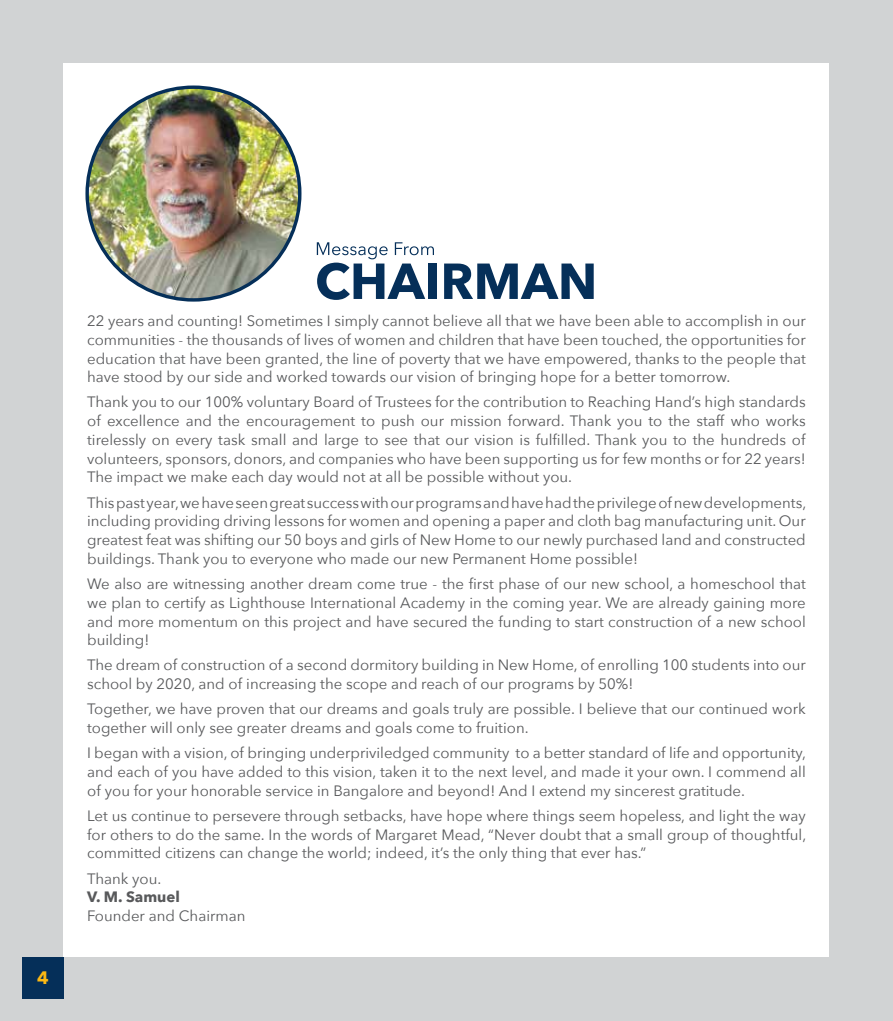
<style>
.page{position:relative;width:893px;height:1021px;background:#fff}
.page>*{position:absolute;margin:0;border:0;box-sizing:border-box;transform-origin:0 0}
.t1{font:700 18px "Avenir Next";color:#fdb913}
.t2{font:15px/18.8px "Avenir Next";color:#58595b;text-align:justify}
.t3{font:700 15px "Avenir Next";color:#58595b}
</style>
<div class="page">
<div style="left:0;top:0;width:893px;height:1020px;background:#d1d3d4"></div>
<div style="left:64px;top:64px;width:765px;height:893px;background:#fff"></div>
<img style="left:87px;top:87px;width:213px;height:213px;border-radius:106px">
<svg style="left:317px;top:242px;width:117px;height:58px"></svg>
<div style="left:428px;top:263px;width:9px;height:36px;background:#052f59"></div>
<svg style="left:444px;top:263px;width:150px;height:36px"></svg>
<div style="left:23px;top:957px;width:41px;height:41px;background:#052f59"></div>
<p class="t1" style="left:37px;top:962px;width:13px">4</p>
<p class="t2" style="left:87px;top:311px;width:720px">22 years and counting! Sometimes I simply cannot believe all that we have been able to accomplish in our communities - the thousands of lives of women and children that have been touched, the opportunities for education that have been granted, the line of poverty that we have empowered, thanks to the people that have stood by our side and worked towards our vision of bringing hope for a better tomorrow.</p>
<p class="t2" style="left:87px;top:392px;width:720px">Thank you to our 100% voluntary Board of Trustees for the contribution to Reaching Hand’s high standards of excellence and the encouragement to push our mission forward. Thank you to the staff who works tirelessly on every task small and large to see that our vision is fulfilled. Thank you to the hundreds of volunteers, sponsors, donors, and companies who have been supporting us for few months or for 22 years!<br>The impact we make each day would not at all be possible without you.</p>
<p class="t2" style="left:87px;top:492px;width:720px">This past year, we have seen great success with our programs and have had the privilege of new developments, including providing driving lessons for women and opening a paper and cloth bag manufacturing unit. Our greatest feat was shifting our 50 boys and girls of New Home to our newly purchased land and constructed buildings. Thank you to everyone who made our new Permanent Home possible!</p>
<p class="t2" style="left:87px;top:573px;width:720px">We also are witnessing another dream come true - the first phase of our new school, a homeschool that we plan to certify as Lighthouse International Academy in the coming year. We are already gaining more and more momentum on this project and have secured the funding to start construction of a new school building!</p>
<p class="t2" style="left:87px;top:655px;width:720px">The dream of construction of a second dormitory building in New Home, of enrolling 100 students into our school by 2020, and of increasing the scope and reach of our programs by 50%!</p>
<p class="t2" style="left:87px;top:699px;width:720px">Together, we have proven that our dreams and goals truly are possible. I believe that our continued work together will only see greater dreams and goals come to fruition.</p>
<p class="t2" style="left:87px;top:743px;width:720px">I began with a vision, of bringing underpriviledged community to a better standard of life and opportunity, and each of you have added to this vision, taken it to the next level, and made it your own. I commend all of you for your honorable service in Bangalore and beyond! And I extend my sincerest gratitude.</p>
<p class="t2" style="left:87px;top:805px;width:721px">Let us continue to persevere through setbacks, have hope where things seem hopeless, and light the way for others to do the same. In the words of Margaret Mead, “Never doubt that a small group of thoughtful, committed citizens can change the world; indeed, it’s the only thing that ever has.”</p>
<p class="t2" style="left:87px;top:868px;width:76px">Thank you.</p>
<p class="t3" style="left:87px;top:884px;width:94px">V. M. Samuel</p>
<p class="t2" style="left:87px;top:905px;width:160px">Founder and Chairman</p>
</div>
